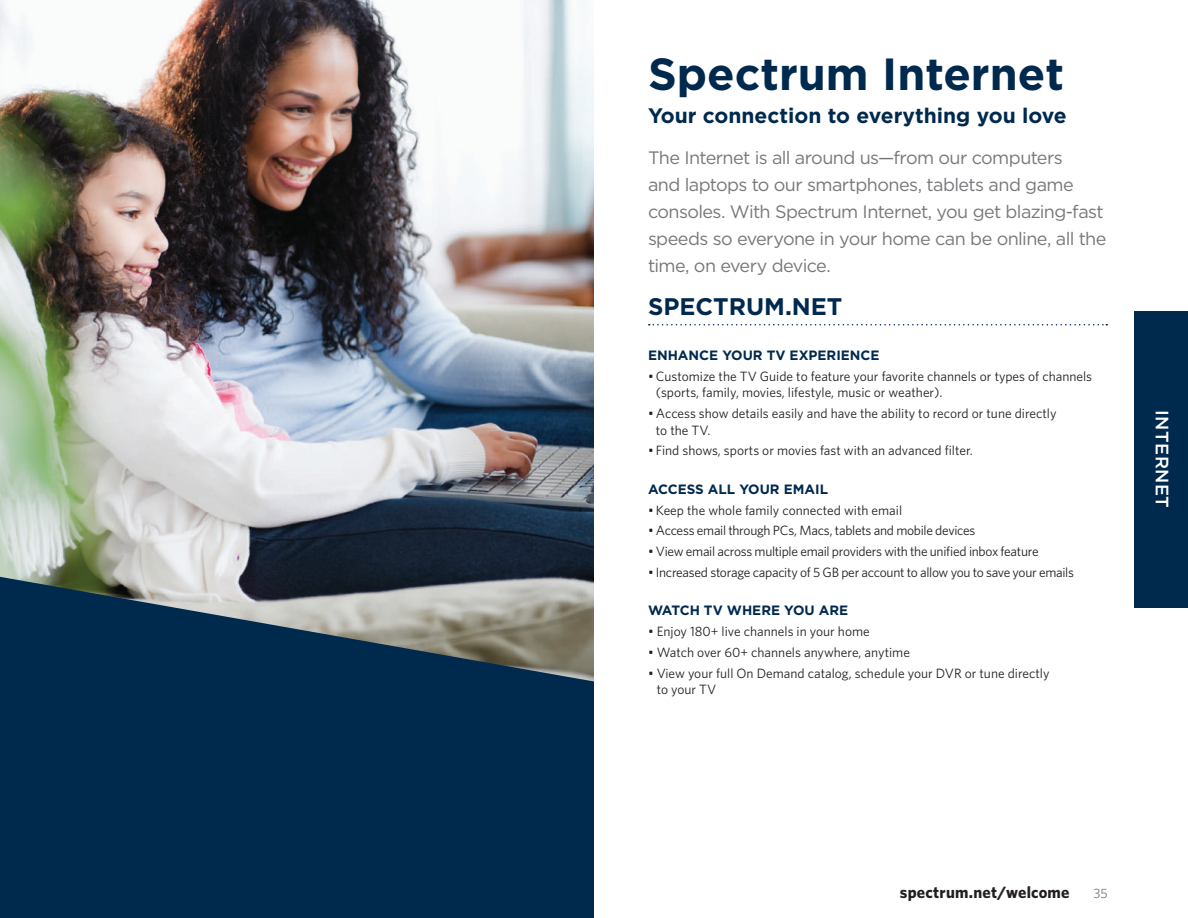
<style>
.page{position:relative;width:1188px;height:918px;background:#fff}
.page>*{position:absolute;margin:0;border:0;box-sizing:border-box;transform-origin:0 0}
.t1{font:700 45px "Gotham";color:#00294e}
.t2{font:700 24px "Gotham";color:#00294e}
.t3{font:700 21px "Gotham";color:#00294e}
.t4{font:18px/27px "Gotham";letter-spacing:-.03em;color:#76787b}
.t5{font:500 18px "Gotham";letter-spacing:.025em;color:#fff}
.t6{font:700 16.5px "Whitney";letter-spacing:.015em;color:#231f20}
.t7{font:13.5px/16.5px "Whitney";color:#231f20}
.t8{font:13.5px "Whitney";letter-spacing:-.02em;color:#231f20}
.t9{font:13.5px "Whitney";letter-spacing:-.025em;color:#231f20}
.t10{font:700 13.5px "Gotham";color:#00294e}
.t11{font:13.5px "Whitney";color:#76787b}
</style>
<div class="page">
<svg style="left:649px;top:324px;width:458px;height:2px"></svg>
<div style="left:1134px;top:311px;width:54px;height:296px;background:#00294e"></div>
<img style="left:0;top:0;width:594px;height:577px">
<svg style="left:0;top:577px;width:594px;height:341px;background:#173957"></svg>
<h1 class="t1" style="left:648px;top:44px;width:418px">Spectrum Internet</h1>
<h3 class="t3" style="left:648px;top:102px;width:420px">Your connection to everything you love</h3>
<h3 class="t4" style="left:648px;top:143px;width:460px">The Internet is all around us—from our computers<br>and laptops to our smartphones, tablets and game consoles. With Spectrum Internet, you get blazing-fast speeds so everyone in your home can be online, all the time, on every device.</h3>
<h2 class="t2" style="left:648px;top:291px;width:196px">SPECTRUM.NET</h2>
<p class="t10" style="left:648px;top:346px;width:233px">ENHANCE YOUR TV EXPERIENCE</p>
<p class="t7" style="left:656px;top:368px;width:438px;text-indent:-8px">• Customize the TV Guide to feature your favorite channels or types of channels (sports, family, movies, lifestyle, music or weather).</p>
<p class="t7" style="left:656px;top:405px;width:402px;text-indent:-8px">• Access show details easily and have the ability to record or tune directly to the TV.</p>
<p class="t7" style="left:648px;top:442px;width:326px">• Find shows, sports or movies fast with an advanced filter.</p>
<p class="t10" style="left:648px;top:480px;width:182px">ACCESS ALL YOUR EMAIL</p>
<p class="t7" style="left:648px;top:501px;width:256px">• Keep the whole family connected with email</p>
<p class="t8" style="left:648px;top:522px;width:329px">• Access email through PCs, Macs, tablets and mobile devices</p>
<p class="t9" style="left:648px;top:542px;width:392px">• View email across multiple email providers with the unified inbox feature</p>
<p class="t8" style="left:648px;top:563px;width:427px">• Increased storage capacity of 5 GB per account to allow you to save your emails</p>
<p class="t10" style="left:648px;top:601px;width:202px">WATCH TV WHERE YOU ARE</p>
<p class="t7" style="left:648px;top:623px;width:223px">• Enjoy 180+ live channels in your home</p>
<p class="t7" style="left:648px;top:644px;width:263px">• Watch over 60+ channels anywhere, anytime</p>
<p class="t7" style="left:657px;top:664px;width:394px;text-indent:-9px">• View your full On Demand catalog, schedule your DVR or tune directly to your TV</p>
<h3 class="t5" style="left:1174px;top:410px;width:99px;rotate:90deg">INTERNET</h3>
<p class="t6" style="left:900px;top:881px;width:171px">spectrum.net/welcome</p>
<p class="t11" style="left:1094px;top:885px;width:16px">35</p>
</div>
